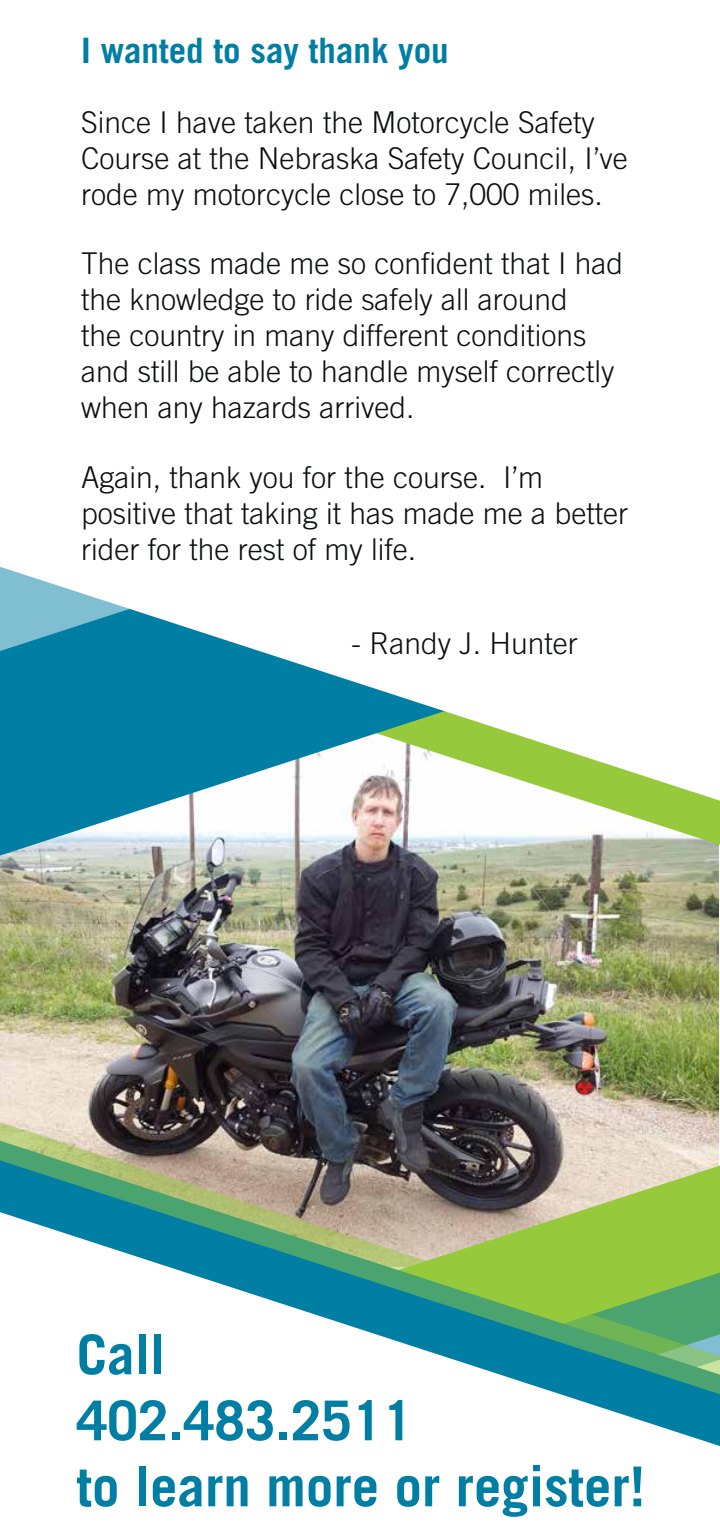
<style>
.page{position:relative;width:720px;height:1530px;background:#fff}
.page>*{position:absolute;margin:0;border:0;box-sizing:border-box;transform-origin:0 0}
.t1{font:700 55px/66px "Trade Gothic LT Std";color:#007ea4}
.t2{font:700 35px "Trade Gothic LT Std";color:#007ea4}
.t3{font:300 30px/36px "Trade Gothic LT Std";color:#0c0e0d}
</style>
<div class="page">
<img style="left:0;top:845px;width:719px;height:247px">
<svg style="left:460px;top:801px;width:260px;height:44px"></svg>
<svg style="left:0;top:801px;width:460px;height:55px"></svg>
<svg style="left:612px;top:1411px;width:108px;height:35px"></svg>
<svg style="left:0;top:566px;width:720px;height:235px"></svg>
<svg style="left:0;top:1092px;width:720px;height:319px"></svg>
<p class="t2" style="left:81px;top:29px;width:369px">I wanted to say thank you</p>
<p class="t3" style="left:81px;top:104px;width:548px">Since I have taken the Motorcycle Safety<br>Course at the Nebraska Safety Council, I’ve rode my motorcycle close to 7,000 miles.</p>
<p class="t3" style="left:81px;top:245px;width:543px">The class made me so confident that I had the knowledge to ride safely all around<br>the country in many different conditions and still be able to handle myself correctly when any hazards arrived.</p>
<p class="t3" style="left:81px;top:459px;width:548px">Again, thank you for the course. I’m positive that taking it has made me a better rider for the rest of my life.</p>
<p class="t3" style="left:351px;top:625px;width:228px">- Randy J. Hunter</p>
<h1 class="t1" style="left:77px;top:1321px;width:570px">Call<br>402.483.2511<br>to learn more or register!</h1>
</div>
